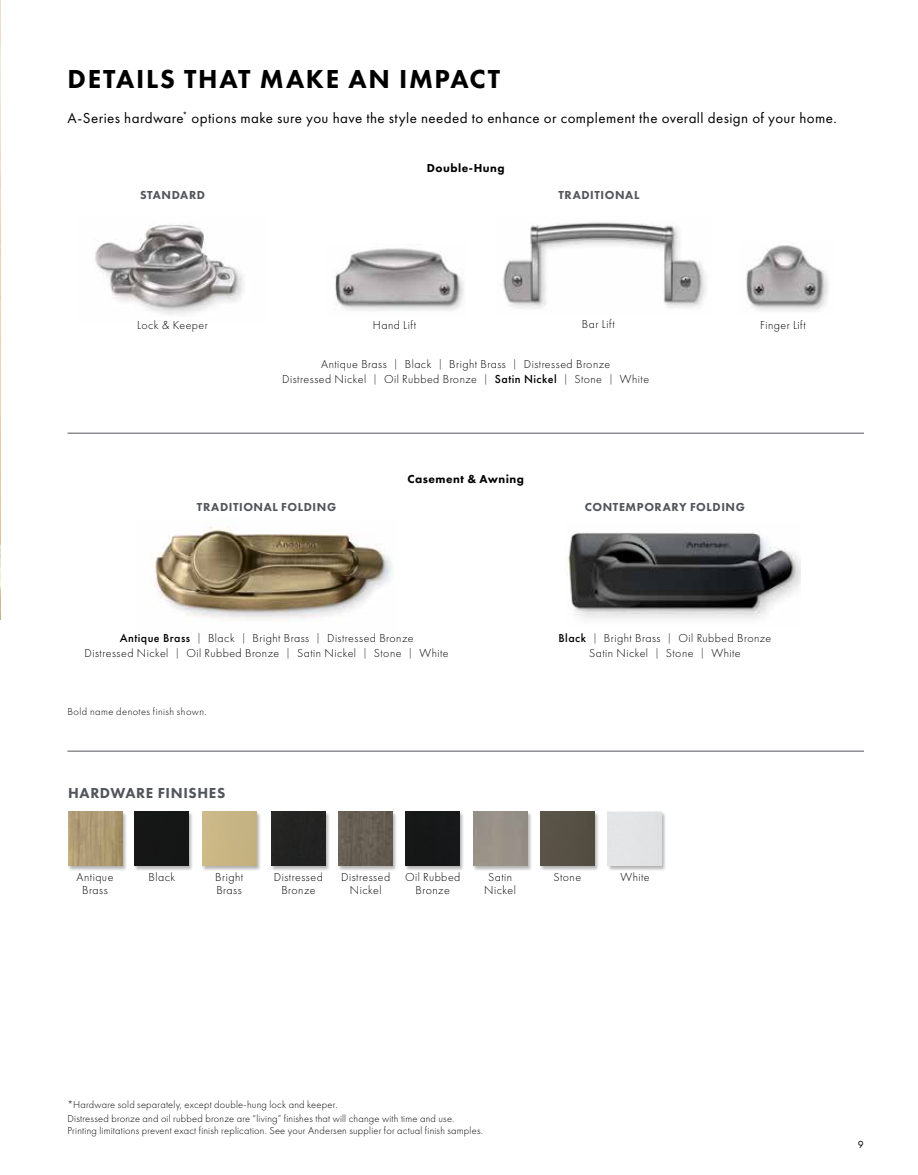
<style>
.page{position:relative;width:918px;height:1175px;background:#fff}
.page>*{position:absolute;margin:0;border:0;box-sizing:border-box;transform-origin:0 0}
.t1{font:800 27px "Futura PT";letter-spacing:.06em;color:#000}
.t2{font:15px "Futura PT";letter-spacing:.025em;color:#000}
.t3{font:800 15px "Futura PT";letter-spacing:.04em;color:#53555c}
.t4{font:300 12px/13.5px "Futura PT";letter-spacing:.035em;color:#000;text-align:center}
.t5{font:800 12px "Futura PT";letter-spacing:.05em;color:#53555c}
.t6{font:800 12px "Futura PT";letter-spacing:.04em;color:#000}
.t7{font:300 10.5px/14.1px "Futura PT";letter-spacing:.02em;color:#000}
.t8{font:300 10.5px "Futura PT";letter-spacing:.04em;color:#000}
.t9{font:10.5px "Futura PT";color:#000}
.s1{font-size:10.5px}
.s2{font-weight:500}
</style>
<div class="page">
<div style="left:472px;top:810px;width:60px;height:60px;background:#000;opacity:.3"></div>
<div style="left:473px;top:812px;width:54px;height:54px;background:#999088"></div>
<img style="left:0;top:0;width:1px;height:619px">
<img style="left:566px;top:531px;width:234px;height:89px">
<img style="left:154px;top:519px;width:239px;height:101px">
<img style="left:95px;top:225px;width:149px;height:90px">
<img style="left:746px;top:245px;width:82px;height:66px">
<img style="left:335px;top:248px;width:129px;height:63px">
<img style="left:503px;top:222px;width:203px;height:87px">
<hr style="left:68px;top:433px;width:796px;height:1px;background:#53555c">
<hr style="left:68px;top:751px;width:796px;height:1px;background:#53555c">
<div style="left:607px;top:810px;width:60px;height:60px;background:#000;opacity:.3"></div>
<div style="left:608px;top:812px;width:54px;height:54px;background:#e3e4e5"></div>
<div style="left:338px;top:810px;width:60px;height:60px;background:#000;opacity:.3"></div>
<img style="left:339px;top:812px;width:54px;height:54px">
<div style="left:539px;top:810px;width:60px;height:60px;background:#000;opacity:.3"></div>
<div style="left:540px;top:812px;width:54px;height:54px;background:#575145"></div>
<div style="left:270px;top:810px;width:60px;height:60px;background:#000;opacity:.3"></div>
<div style="left:271px;top:812px;width:54px;height:54px;background:#232322"></div>
<div style="left:67px;top:810px;width:60px;height:60px;background:#000;opacity:.3"></div>
<img style="left:68px;top:812px;width:54px;height:54px">
<div style="left:201px;top:810px;width:60px;height:60px;background:#000;opacity:.3"></div>
<div style="left:202px;top:812px;width:54px;height:54px;background:#c7b584"></div>
<div style="left:405px;top:810px;width:60px;height:60px;background:#000;opacity:.3"></div>
<div style="left:406px;top:812px;width:54px;height:54px;background:#161818"></div>
<div style="left:134px;top:810px;width:60px;height:60px;background:#000;opacity:.3"></div>
<div style="left:135px;top:812px;width:54px;height:54px;background:#151616"></div>
<h1 class="t1" style="left:68px;top:62px;width:434px">DETAILS THAT MAKE AN IMPACT</h1>
<p class="t2" style="left:68px;top:109px;width:771px">A-Series hardware<sup>*</sup> options make sure you have the style needed to enhance or complement the overall design of your home.</p>
<p class="t6" style="left:427px;top:160px;width:79px">Double-Hung</p>
<p class="t5" style="left:140px;top:187px;width:67px">STANDARD</p>
<p class="t5" style="left:558px;top:187px;width:82px">TRADITIONAL</p>
<p class="t4" style="left:137px;top:318px;width:72px">Lock &amp; Keeper</p>
<p class="t4" style="left:373px;top:318px;width:45px">Hand Lift</p>
<p class="t4" style="left:582px;top:317px;width:34px">Bar Lift</p>
<p class="t4" style="left:760px;top:318px;width:47px">Finger Lift</p>
<p class="t4" style="left:282px;top:356px;width:368px;line-height:15px">Antique Brass <span class="s1">|</span> Black <span class="s1">|</span> Bright Brass <span class="s1">|</span> Distressed Bronze<br>Distressed Nickel <span class="s1">|</span> Oil Rubbed Bronze <span class="s1">|</span> <span class="s2">Satin Nickel</span> <span class="s1">|</span> Stone <span class="s1">|</span> White</p>
<p class="t6" style="left:408px;top:472px;width:118px">Casement &amp; Awning</p>
<p class="t5" style="left:197px;top:500px;width:141px">TRADITIONAL FOLDING</p>
<p class="t5" style="left:585px;top:500px;width:162px">CONTEMPORARY FOLDING</p>
<p class="t4" style="left:85px;top:630px;width:365px;line-height:15px"><span class="s2">Antique Brass</span> <span class="s1">|</span> Black <span class="s1">|</span> Bright Brass <span class="s1">|</span> Distressed Bronze<br>Distressed Nickel <span class="s1">|</span> Oil Rubbed Bronze <span class="s1">|</span> Satin Nickel <span class="s1">|</span> Stone <span class="s1">|</span> White</p>
<p class="t4" style="left:558px;top:630px;width:214px;line-height:15px"><span class="s2">Black</span> <span class="s1">|</span> Bright Brass <span class="s1">|</span> Oil Rubbed Bronze<br>Satin Nickel <span class="s1">|</span> Stone <span class="s1">|</span> White</p>
<p class="t8" style="left:68px;top:705px;width:141px">Bold name denotes finish shown.</p>
<p class="t3" style="left:68px;top:783px;width:159px">HARDWARE FINISHES</p>
<p class="t4" style="left:77px;top:870px;width:38px">Antique</p>
<p class="t4" style="left:554px;top:870px;width:29px">Stone</p>
<p class="t4" style="left:620px;top:870px;width:31px">White</p>
<p class="t4" style="left:82px;top:883px;width:27px">Brass</p>
<p class="t4" style="left:148px;top:870px;width:28px">Black</p>
<p class="t4" style="left:215px;top:870px;width:29px;text-align:left">Bright<br>Brass</p>
<p class="t4" style="left:405px;top:870px;width:57px">Oil Rubbed<br>Bronze</p>
<p class="t4" style="left:274px;top:870px;width:50px">Distressed<br>Bronze</p>
<p class="t4" style="left:341px;top:870px;width:50px">Distressed<br>Nickel</p>
<p class="t4" style="left:484px;top:870px;width:33px">Satin<br>Nickel</p>
<p class="t7" style="left:68px;top:1097px;width:388px">*Hardware sold separately, except double-hung lock and keeper.<br>Distressed bronze and oil rubbed bronze are “living” finishes that will change with time and use.</p>
<p class="t7" style="left:68px;top:1124px;width:417px">Printing limitations prevent exact finish replication. See your Andersen supplier for actual finish samples.</p>
<p class="t9" style="left:858px;top:1138px;width:7px">9</p>
</div>
